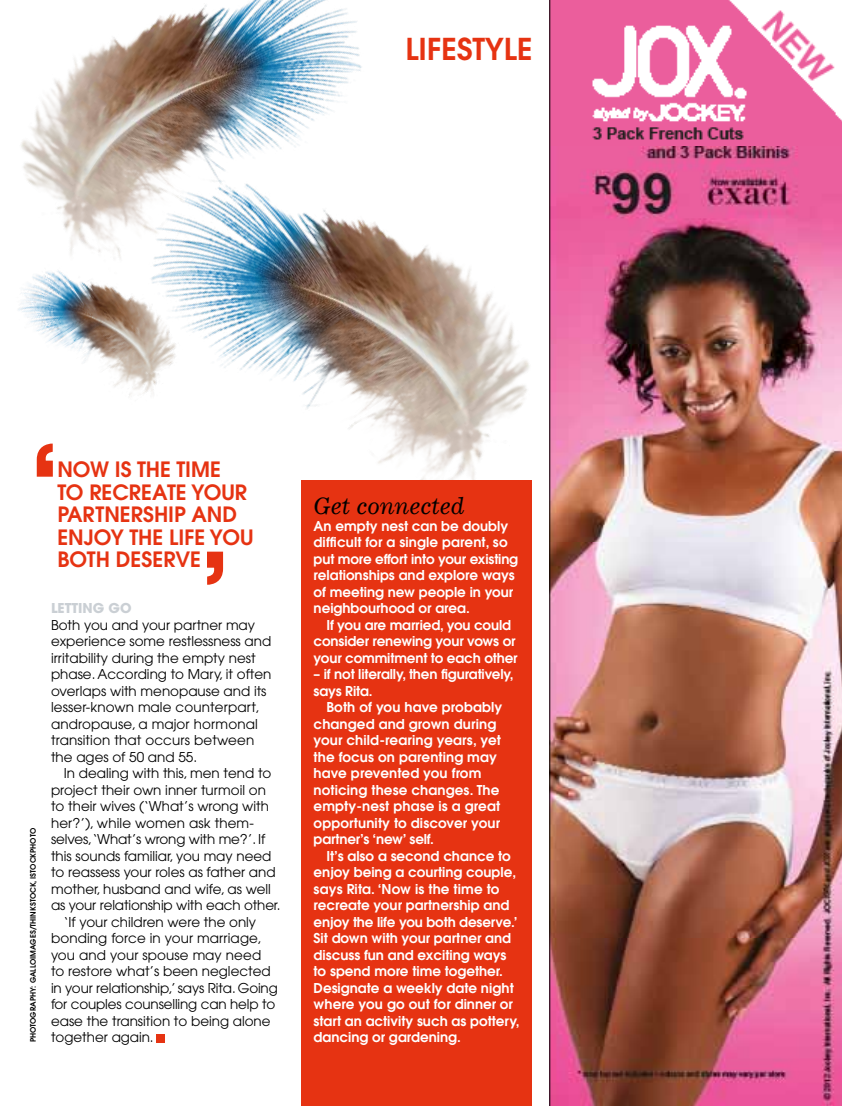
<style>
.page{position:relative;width:842px;height:1106px;background:#fff}
.page>*{position:absolute;margin:0;border:0;box-sizing:border-box;transform-origin:0 0}
.t1{font:600 120.75px "Avant Garde";color:#e63312}
.t2{font:600 30px "Avant Garde";color:#e63312}
.t3{font:italic 22.5px "Corona";letter-spacing:-.01em;color:#000}
.t4{font:600 21px/22.5px "Avant Garde";color:#e63312}
.t5{font:600 13.5px/16.5px "Avant Garde";color:#fff}
.t6{font:13.5px/16.5px "Avant Garde";color:#000}
.t7{font:700 13.5px "Avant Garde";color:#cacfd4}
.t8{font:600 7.5px "Avant Garde";color:#000}
</style>
<div class="page">
<img style="left:301px;top:254px;width:228px;height:380px">
<img style="left:21px;top:0;width:409px;height:388px">
<img style="left:18px;top:206px;width:201px;height:190px">
<img style="left:550px;top:0;width:292px;height:1106px">
<div style="left:302px;top:480px;width:230px;height:626px;background:#e63312"></div>
<hr style="left:549px;top:0;width:1px;height:1106px;background:#000">
<div style="left:156px;top:1034px;width:8px;height:8px;background:#e63312"></div>
<h2 class="t2" style="left:405px;top:30px;width:112px">Lifestyle</h2>
<h1 class="t1" style="left:28px;top:409px;width:35px">‘</h1>
<h3 class="t4" style="left:57px;top:458px;width:140px">Now is the time to recre</h3>
<h3 class="t4" style="left:152px;top:480px;width:91px">ate your</h3>
<p class="t8" style="left:28px;top:1042px;width:215px;rotate:-90deg">photography: GALLOIMAGES/THINKSTOCK, ISTOCKPHOTO</p>
<h3 class="t4" style="left:57px;top:503px;width:198px;text-indent:86px">shi p and enjoy the li fe you both deserve</h3>
<h3 class="t4" style="left:57px;top:503px;width:61px">partner</h3>
<h1 class="t1" style="left:232px;top:618px;width:35px;rotate:-180deg">‘</h1>
<p class="t7" style="left:51px;top:599px;width:82px">LETTING GO</p>
<p class="t6" style="left:51px;top:616px;width:222px">Both you and your partner may experience some restlessness and irritability during the empty nest phase. According to Mary, it often overlaps with menopause and its lesser-known male counterpart, andropause, a major hormonal transition that occurs between the ages of 50 and 55.</p>
<p class="t6" style="left:64px;top:765px;width:209px">In dealing with this, men tend to</p>
<p class="t6" style="left:51px;top:781px;width:216px">project their own inner turmoil on</p>
<p class="t6" style="left:51px;top:798px;width:219px">to their wives (‘What’s wrong with</p>
<p class="t6" style="left:51px;top:814px;width:204px">her?’), while women ask them-</p>
<p class="t6" style="left:51px;top:831px;width:216px">selves,‘What’s wrong with me?’. If</p>
<p class="t6" style="left:51px;top:847px;width:222px">this sounds familiar, you may need</p>
<p class="t6" style="left:51px;top:864px;width:226px">to reassess your roles as father and</p>
<p class="t6" style="left:51px;top:880px;width:221px">mother, husband and wife, as well</p>
<p class="t6" style="left:51px;top:897px;width:231px">as your relationship with each other.</p>
<p class="t6" style="left:64px;top:913px;width:194px">‘If your children were the only</p>
<p class="t6" style="left:51px;top:930px;width:212px">bonding force in your marriage,</p>
<p class="t6" style="left:51px;top:946px;width:212px">you and your spouse may need</p>
<p class="t6" style="left:51px;top:963px;width:221px">to restore what’s been neglected</p>
<p class="t6" style="left:51px;top:979px;width:228px">in your relationship,’ says Rita. Going</p>
<p class="t6" style="left:51px;top:996px;width:226px">for couples counselling can help to</p>
<p class="t6" style="left:51px;top:1012px;width:221px">ease the transition to being alone</p>
<p class="t6" style="left:51px;top:1029px;width:104px">together again.</p>
<h3 class="t3" style="left:314px;top:492px;width:153px">Get connected</h3>
<p class="t5" style="left:314px;top:517px;width:206px">An empty nest can be doubly difficult for a single parent, so put more effort into your existing relationships and explore ways of meeting new people in your neighbourhood or area.</p>
<p class="t5" style="left:314px;top:616px;width:205px;text-align:center">If you are married, you could consider renewing your vows or your commitment to each other</p>
<p class="t5" style="left:314px;top:666px;width:202px">– if not literally, then figuratively, says Rita.</p>
<p class="t5" style="left:314px;top:699px;width:190px;text-indent:13px">Both of you have probably changed and grown during your child-rearing years, yet the focus on parenting may have prevented you from noticing these changes. The empty-nest phase is a great opportunity to discover your partner’s ‘new’ self.</p>
<p class="t5" style="left:314px;top:847px;width:208px;text-indent:13px">It’s also a second chance to enjoy being a courting couple, says Rita. ‘Now is the time to recreate your partnership and enjoy the life you both deserve.’<br>Sit down with your partner and discuss fun and exciting ways to spend more time together.<br>Designate a weekly date night where you go out for dinner or start an activity such as pottery, dancing or gardening.</p>
</div>
